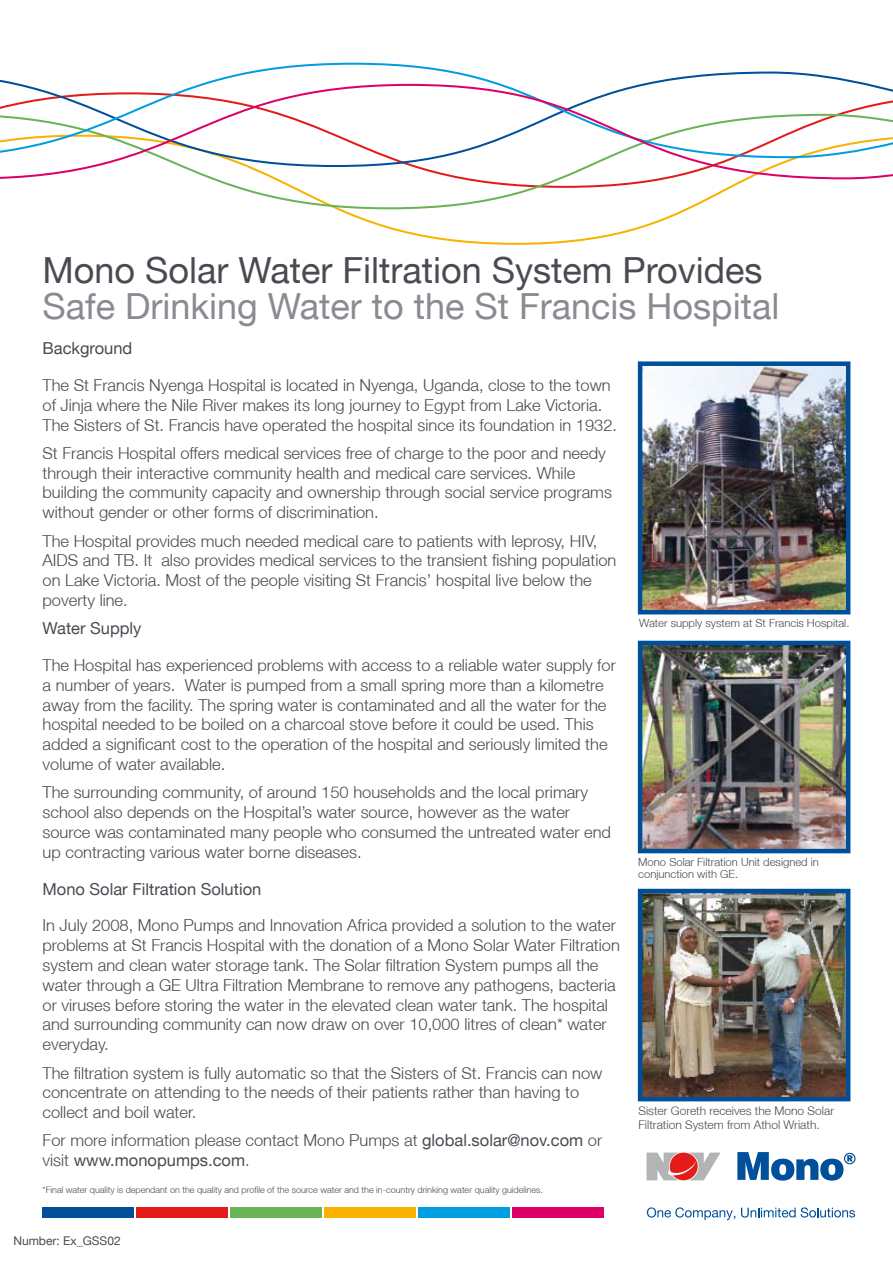
<style>
.page{position:relative;width:893px;height:1263px;background:#fff}
.page>*{position:absolute;margin:0;border:0;box-sizing:border-box;transform-origin:0 0}
.t1{font:36px "Helvetica Neue LT";color:#8a8b92}
.t2{font:36px "Helvetica Neue LT";color:#494a52}
.t3{font:300 16.5px/19.8px "Helvetica Neue LT";color:#494a52}
.t4{font:16.5px "Helvetica Neue LT";color:#494a52}
.t5{font:300 12px/14.4px "Helvetica Neue LT";color:#494a52}
.t6{font:12px "Helvetica Neue LT";color:#494a52}
.t7{font:300 11.25px/12px "Helvetica Neue LT";color:#494a52}
.t8{font:300 9px "Helvetica Neue LT";color:#494a52}
.s1{font-weight:400}
</style>
<div class="page">
<svg style="left:338px;top:210px;width:349px;height:35px"></svg>
<svg style="left:214px;top:180px;width:533px;height:30px"></svg>
<svg style="left:0;top:63px;width:865px;height:20px"></svg>
<svg style="left:0;top:83px;width:893px;height:97px"></svg>
<div style="left:43px;top:1207px;width:91px;height:10px;background:#004f9a"></div>
<div style="left:136px;top:1207px;width:92px;height:10px;background:#e31b19"></div>
<div style="left:230px;top:1207px;width:92px;height:10px;background:#6ab357"></div>
<div style="left:324px;top:1207px;width:92px;height:10px;background:#f9b200"></div>
<div style="left:418px;top:1207px;width:92px;height:10px;background:#009ee0"></div>
<div style="left:512px;top:1207px;width:92px;height:10px;background:#dd0069"></div>
<svg style="left:646px;top:1152px;width:75px;height:28px"></svg>
<svg style="left:737px;top:1152px;width:118px;height:28px"></svg>
<svg style="left:647px;top:1207px;width:88px;height:13px"></svg>
<svg style="left:741px;top:1207px;width:114px;height:10px"></svg>
<img style="left:643px;top:366px;width:202px;height:243px">
<div style="left:638px;top:361px;width:212px;height:253px;border:4px solid #004f9a"></div>
<img style="left:643px;top:894px;width:202px;height:202px">
<div style="left:638px;top:889px;width:212px;height:212px;border:4px solid #004f9a"></div>
<img style="left:643px;top:646px;width:202px;height:202px">
<div style="left:638px;top:641px;width:212px;height:212px;border:4px solid #004f9a"></div>
<h1 class="t2" style="left:43px;top:249px;width:722px">Mono Solar Water Filtration System Provides</h1>
<h1 class="t1" style="left:43px;top:285px;width:738px">Safe Drinking Water to the St Francis Hospital</h1>
<p class="t4" style="left:43px;top:338px;width:91px">Background</p>
<p class="t3" style="left:43px;top:375px;width:576px">The St Francis Nyenga Hospital is located in Nyenga, Uganda, close to the town of Jinja where the Nile River makes its long journey to Egypt from Lake Victoria.<br>The Sisters of St. Francis have operated the hospital since its foundation in 1932.</p>
<p class="t3" style="left:43px;top:443px;width:571px">St Francis Hospital offers medical services free of charge to the poor and needy through their interactive community health and medical care services. While building the community capacity and ownership through social service programs without gender or other forms of discrimination.</p>
<p class="t3" style="left:43px;top:530px;width:575px">The Hospital provides much needed medical care to patients with leprosy, HIV, AIDS and TB. It also provides medical services to the transient fishing population on Lake Victoria. Most of the people visiting St Francis’ hospital live below the poverty line.</p>
<p class="t4" style="left:43px;top:618px;width:101px">Water Supply</p>
<p class="t3" style="left:43px;top:655px;width:575px">The Hospital has experienced problems with access to a reliable water supply for a number of years. Water is pumped from a small spring more than a kilometre away from the facility. The spring water is contaminated and all the water for the hospital needed to be boiled on a charcoal stove before it could be used. This added a significant cost to the operation of the hospital and seriously limited the volume of water available.</p>
<p class="t3" style="left:43px;top:782px;width:570px">The surrounding community, of around 150 households and the local primary school also depends on the Hospital’s water source, however as the water source was contaminated many people who consumed the untreated water end up contracting various water borne diseases.</p>
<p class="t4" style="left:43px;top:879px;width:220px">Mono Solar Filtration Solution</p>
<p class="t3" style="left:43px;top:915px;width:579px">In July 2008, Mono Pumps and Innovation Africa provided a solution to the water problems at St Francis Hospital with the donation of a Mono Solar Water Filtration system and clean water storage tank. The Solar filtration System pumps all the water through a GE Ultra Filtration Membrane to remove any pathogens, bacteria or viruses before storing the water in the elevated clean water tank. The hospital and surrounding community can now draw on over 10,000 litres of clean* water everyday.</p>
<p class="t3" style="left:43px;top:1062px;width:561px">The filtration system is fully automatic so that the Sisters of St. Francis can now concentrate on attending to the needs of their patients rather than having to collect and boil water.</p>
<p class="t3" style="left:43px;top:1130px;width:561px">For more information please contact Mono Pumps at <span class="s1">global.solar@nov.com</span> or visit <span class="s1">www.monopumps.com</span>.</p>
<p class="t8" style="left:43px;top:1184px;width:502px">*Final water quality is dependant on the quality and profile of the source water and the in-country drinking water quality guidelines.</p>
<p class="t6" style="left:13px;top:1233px;width:109px">Number: Ex_GSS02</p>
<p class="t7" style="left:639px;top:617px;width:212px">Water supply system at St Francis Hospital.</p>
<p class="t7" style="left:638px;top:856px;width:182px">Mono Solar Filtration Unit designed in conjunction with GE.</p>
<p class="t5" style="left:638px;top:1103px;width:197px">Sister Goreth receives the Mono Solar<br>Filtration System from Athol Wriath.</p>
</div>
